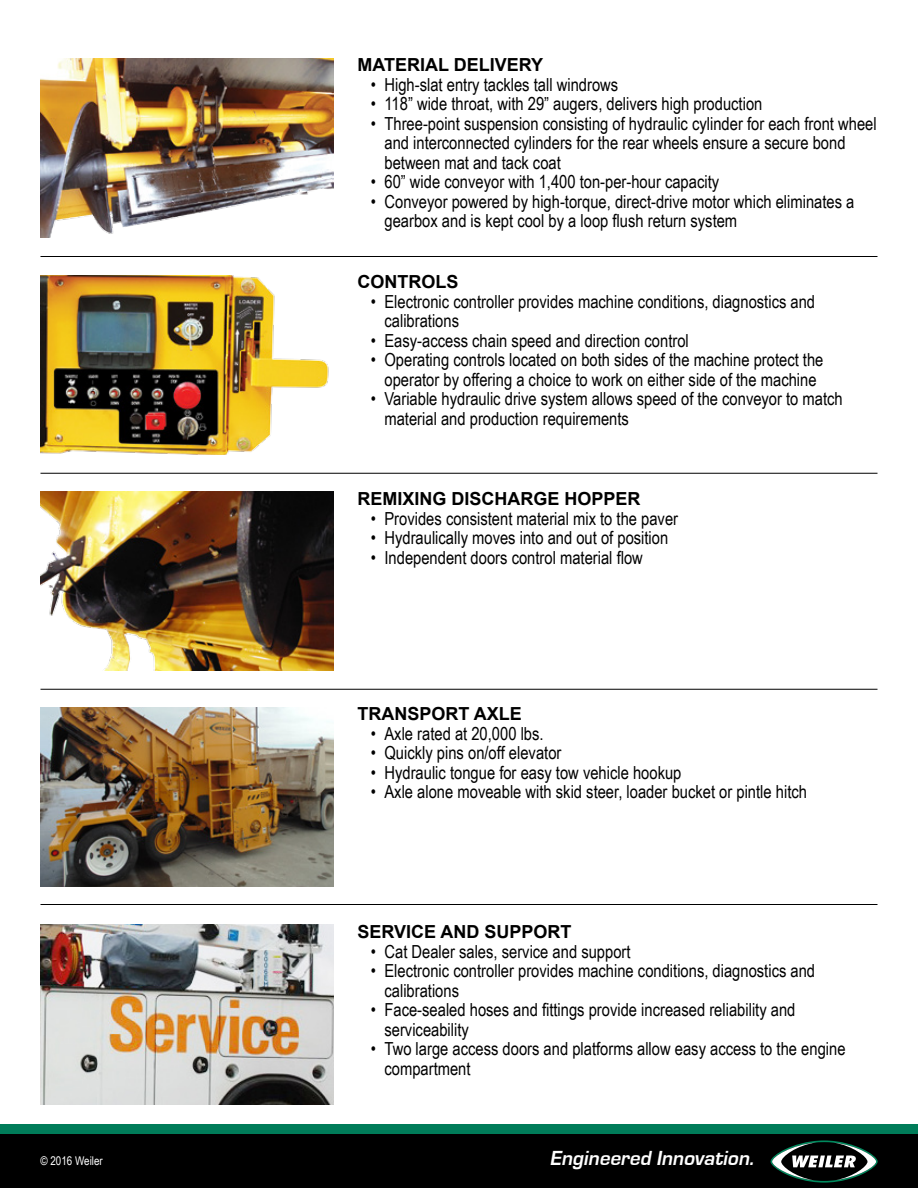
<style>
.page{position:relative;width:918px;height:1188px;background:#fff}
.page>*{position:absolute;margin:0;border:0;box-sizing:border-box;transform-origin:0 0}
.t1{font:italic 700 21px "Eurostile";color:#fff}
.t2{font:18px/19.5px "Arial Narrow";color:#000}
.t3{font:700 18px "Arial";color:#000}
.t4{font:12px "Arial Narrow";color:#fff}
</style>
<div class="page">
<div style="left:0;top:1124px;width:918px;height:10px;background:#007c59"></div>
<div style="left:0;top:1134px;width:918px;height:54px;background:#000"></div>
<svg style="left:771px;top:1140px;width:107px;height:43px"></svg>
<hr style="left:40px;top:256px;width:838px;height:1px;background:#000">
<hr style="left:40px;top:473px;width:838px;height:1px;background:#000">
<hr style="left:40px;top:689px;width:838px;height:1px;background:#000">
<hr style="left:40px;top:904px;width:838px;height:1px;background:#000">
<img style="left:40px;top:58px;width:294px;height:180px">
<img style="left:41px;top:492px;width:293px;height:179px">
<img style="left:40px;top:707px;width:294px;height:180px">
<img style="left:40px;top:925px;width:294px;height:179px">
<img style="left:40px;top:275px;width:289px;height:180px">
<p class="t3" style="left:357px;top:53px;width:187px">MATERIAL DELIVERY</p>
<p class="t2" style="left:371px;top:74px;width:249px">• High-slat entry tackles tall windrows</p>
<p class="t2" style="left:371px;top:94px;width:393px">• 118” wide throat, with 29” augers, delivers high production</p>
<p class="t2" style="left:384px;top:113px;width:494px;text-indent:-14px">• Three-point suspension consisting of hydraulic cylinder for each front wheel and interconnected cylinders for the rear wheels ensure a secure bond between mat and tack coat</p>
<p class="t2" style="left:371px;top:172px;width:350px">• 60” wide conveyor with 1,400 ton-per-hour capacity</p>
<p class="t2" style="left:384px;top:191px;width:472px;text-indent:-14px">• Conveyor powered by high-torque, direct-drive motor which eliminates a gearbox and is kept cool by a loop flush return system</p>
<p class="t3" style="left:357px;top:270px;width:102px">CONTROLS</p>
<p class="t2" style="left:384px;top:291px;width:432px;text-indent:-14px">• Electronic controller provides machine conditions, diagnostics and calibrations</p>
<p class="t2" style="left:371px;top:330px;width:319px">• Easy-access chain speed and direction control</p>
<p class="t2" style="left:371px;top:350px;width:454px;text-align:center">• Operating controls located on both sides of the machine protect the operator by offering a choice to work on either side of the machine</p>
<p class="t2" style="left:384px;top:388px;width:460px;text-indent:-14px">• Variable hydraulic drive system allows speed of the conveyor to match material and production requirements</p>
<p class="t3" style="left:357px;top:487px;width:285px">REMIXING DISCHARGE HOPPER</p>
<p class="t2" style="left:371px;top:508px;width:309px">• Provides consistent material mix to the paver</p>
<p class="t2" style="left:371px;top:527px;width:299px">• Hydraulically moves into and out of position</p>
<p class="t2" style="left:371px;top:547px;width:273px">• Independent doors control material flow</p>
<p class="t3" style="left:357px;top:702px;width:166px">TRANSPORT AXLE</p>
<p class="t2" style="left:371px;top:723px;width:174px">• Axle rated at 20,000 lbs.</p>
<p class="t2" style="left:371px;top:743px;width:192px">• Quickly pins on/off elevator</p>
<p class="t2" style="left:371px;top:762px;width:312px">• Hydraulic tongue for easy tow vehicle hookup</p>
<p class="t2" style="left:371px;top:782px;width:438px">• Axle alone moveable with skid steer, loader bucket or pintle hitch</p>
<p class="t3" style="left:357px;top:920px;width:216px">SERVICE AND SUPPORT</p>
<p class="t2" style="left:371px;top:941px;width:261px">• Cat Dealer sales, service and support</p>
<p class="t2" style="left:384px;top:960px;width:432px;text-indent:-14px">• Electronic controller provides machine conditions, diagnostics and calibrations</p>
<p class="t2" style="left:384px;top:999px;width:413px;text-indent:-14px">• Face-sealed hoses and fittings provide increased reliability and serviceability</p>
<p class="t2" style="left:384px;top:1038px;width:463px;text-indent:-14px">• Two large access doors and platforms allow easy access to the engine compartment</p>
<p class="t4" style="left:40px;top:1152px;width:64px">© 2016 Weiler</p>
<p class="t1" style="left:550px;top:1146px;width:210px">Engineered Innovation.</p>
</div>
